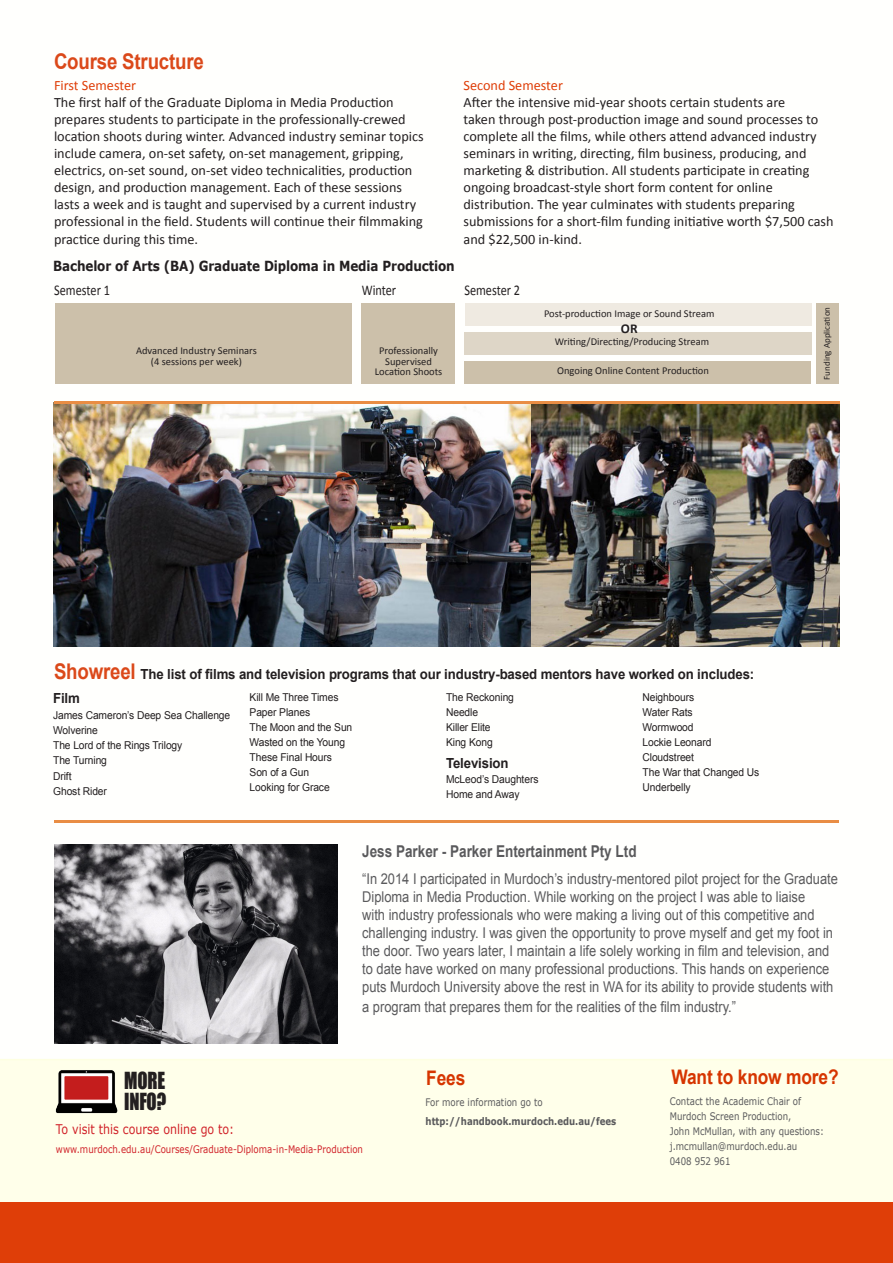
<style>
.page{position:relative;width:893px;height:1263px;background:#fff}
.page>*{position:absolute;margin:0;border:0;box-sizing:border-box;transform-origin:0 0}
.Side_bar_title{font:700 21.6px "Arial";letter-spacing:-.01em;color:#db491a;scale:.86 1}
.Side_bar_title-2{font:21.6px "Impact";letter-spacing:-.01em;color:#231f20;scale:.86 1}
.Side_bar_title-3{font:700 20.1px "Arial";letter-spacing:-.01em;color:#d63500;scale:.86 1}
.body{font:700 16.35px "Arial";color:#5a5a5c;scale:.83 1}
.body-2{font:14.85px/18px "Arial";color:#5a5a5c;scale:.87 1}
.body-3{font:14.85px "Calibri";color:#231f20;scale:.83 1}
.t1{font:14.25px/17.1px "Calibri";color:#231f20}
.t2{font:14.25px "Calibri";color:#df3e08}
.Side_bar_title-4{font:700 13.95px "Arial";letter-spacing:-.01em;color:#231f20;scale:.95 1}
.backcover_title{font:700 13.95px "Verdana";letter-spacing:-.01em;color:#231f20;scale:.86 1}
.side_bar_title1{font:700 13.95px "Arial";letter-spacing:-.01em;color:#231f20;scale:.95 1}
.t3{font:700 13.5px "Calibri";color:#231f20}
.body-4{font:13.35px "Verdana";color:#d1232a;scale:.83 1}
.side_bar_title1-2{font:10.8px "Arial";letter-spacing:-.01em;color:#231f20;scale:.95 1}
.t4{font:10.5px "Calibri";color:#231f20}
.body-5{font:10.35px "Verdana";color:#5a5a5c;scale:.83 1}
.body-6{font:10.35px "Verdana";color:#d1232a;scale:.83 1}
.body-7{font:700 10.35px "Verdana";color:#5a5a5c;scale:.83 1}
.t5{font:9px "Calibri";color:#231f20}
.s1{font-size:21.6px;color:#db491a}
</style>
<div class="page">
<div style="left:0;top:1059px;width:893px;height:143px;background:#ffffea"></div>
<img style="left:53px;top:1059px;width:66px;height:60px">
<div style="left:55px;top:303px;width:296px;height:80px;background:#ccc0aa"></div>
<div style="left:361px;top:303px;width:94px;height:80px;background:#ccc0aa"></div>
<div style="left:465px;top:303px;width:347px;height:22px;background:#efeae1"></div>
<div style="left:464px;top:332px;width:348px;height:23px;background:#ded6c7"></div>
<div style="left:464px;top:361px;width:347px;height:22px;background:#ccc0aa"></div>
<div style="left:816px;top:303px;width:23px;height:80px;background:#ccc0aa"></div>
<img style="left:54px;top:844px;width:283px;height:200px">
<img style="left:53px;top:403px;width:786px;height:244px">
<hr style="left:54px;top:820px;width:785px;height:2px;background:#e98d44">
<hr style="left:54px;top:402px;width:785px;height:2px;background:#e98d44">
<div style="left:0;top:1202px;width:893px;height:61px;background:#df3e08"></div>
<p class="Side_bar_title" style="left:54px;top:47px;width:176px">Course Structure</p>
<p class="t2" style="left:54px;top:76px;width:84px">First Semester</p>
<p class="t1" style="left:54px;top:94px;width:371px">The first half of the Graduate Diploma in Media Production prepares students to participate in the professionally-crewed location shoots during winter. Advanced industry seminar topics include camera, on-set safety, on-set management, gripping, electrics, on-set sound, on-set video technicalities, production design, and production management. Each of these sessions lasts a week and is taught and supervised by a current industry professional in the field. Students will continue their filmmaking practice during this time.</p>
<p class="backcover_title" style="left:53px;top:256px;width:469px">Bachelor of Arts (BA) Graduate Diploma in Media Production</p>
<p class="t2" style="left:463px;top:76px;width:101px">Second Semester</p>
<p class="t1" style="left:463px;top:94px;width:372px">After the intensive mid-year shoots certain students are<br>taken through post-production image and sound processes to complete all the films, while others attend advanced industry seminars in writing, directing, film business, producing, and marketing &amp; distribution. All students participate in creating ongoing broadcast-style short form content for online distribution. The year culminates with students preparing submissions for a short-film funding initiative worth $7,500 cash and $22,500 in-kind.</p>
<p class="body-3" style="left:362px;top:281px;width:43px">Winter</p>
<p class="body-3" style="left:54px;top:281px;width:69px">Semester 1</p>
<p class="body-3" style="left:464px;top:281px;width:69px">Semester 2</p>
<p class="t4" style="left:136px;top:344px;width:122px">Advanced Industry Seminars</p>
<p class="t4" style="left:151px;top:354px;width:92px">(4 sessions per week)</p>
<p class="t4" style="left:379px;top:344px;width:60px">Professionally</p>
<p class="t4" style="left:385px;top:354px;width:48px">Supervised</p>
<p class="t4" style="left:375px;top:365px;width:69px">Location Shoots</p>
<p class="t4" style="left:544px;top:306px;width:172px">Post-production Image or Sound Stream</p>
<p class="t3" style="left:621px;top:320px;width:18px">OR</p>
<p class="t4" style="left:555px;top:335px;width:156px">Writing/Directing/Producing Stream</p>
<p class="t4" style="left:557px;top:364px;width:153px">Ongoing Online Content Production</p>
<p class="t5" style="left:821px;top:380px;width:74px;rotate:-90deg">Funding Application</p>
<p class="Side_bar_title-4" style="left:54px;top:665px;width:739px"><span class="s1">Showreel</span> The list of films and television programs that our industry-based mentors have worked on includes:</p>
<p class="side_bar_title1" style="left:53px;top:689px;width:30px">Film</p>
<p class="side_bar_title1-2" style="left:53px;top:709px;width:188px">James Cameron’s Deep Sea Challenge</p>
<p class="side_bar_title1-2" style="left:53px;top:724px;width:49px">Wolverine</p>
<p class="side_bar_title1-2" style="left:53px;top:739px;width:138px">The Lord of the Rings Trilogy</p>
<p class="side_bar_title1-2" style="left:53px;top:754px;width:58px">The Turning</p>
<p class="side_bar_title1-2" style="left:53px;top:769px;width:21px">Drift</p>
<p class="side_bar_title1-2" style="left:53px;top:784px;width:58px">Ghost Rider</p>
<p class="side_bar_title1-2" style="left:250px;top:690px;width:95px">Kill Me Three Times</p>
<p class="side_bar_title1-2" style="left:250px;top:705px;width:65px">Paper Planes</p>
<p class="side_bar_title1-2" style="left:250px;top:720px;width:110px">The Moon and the Sun</p>
<p class="side_bar_title1-2" style="left:250px;top:735px;width:102px">Wasted on the Young</p>
<p class="side_bar_title1-2" style="left:250px;top:750px;width:88px">These Final Hours</p>
<p class="side_bar_title1-2" style="left:250px;top:765px;width:64px">Son of a Gun</p>
<p class="side_bar_title1-2" style="left:250px;top:780px;width:86px">Looking for Grace</p>
<p class="side_bar_title1-2" style="left:446px;top:690px;width:73px">The Reckoning</p>
<p class="side_bar_title1-2" style="left:446px;top:705px;width:35px">Needle</p>
<p class="side_bar_title1-2" style="left:446px;top:720px;width:48px">Killer Elite</p>
<p class="side_bar_title1-2" style="left:446px;top:735px;width:51px">King Kong</p>
<p class="side_bar_title1" style="left:446px;top:754px;width:67px">Television</p>
<p class="side_bar_title1-2" style="left:446px;top:772px;width:99px">McLeod’s Daughters</p>
<p class="side_bar_title1-2" style="left:446px;top:787px;width:79px">Home and Away</p>
<p class="side_bar_title1-2" style="left:642px;top:690px;width:56px">Neighbours</p>
<p class="side_bar_title1-2" style="left:642px;top:705px;width:54px">Water Rats</p>
<p class="side_bar_title1-2" style="left:642px;top:720px;width:55px">Wormwood</p>
<p class="side_bar_title1-2" style="left:642px;top:735px;width:74px">Lockie Leonard</p>
<p class="side_bar_title1-2" style="left:642px;top:750px;width:56px">Cloudstreet</p>
<p class="side_bar_title1-2" style="left:642px;top:765px;width:125px">The War that Changed Us</p>
<p class="side_bar_title1-2" style="left:642px;top:780px;width:52px">Underbelly</p>
<p class="body" style="left:362px;top:840px;width:332px">Jess Parker - Parker Entertainment Pty Ltd</p>
<p class="body-2" style="left:362px;top:870px;width:548px">“In 2014 I participated in Murdoch’s industry-mentored pilot project for the Graduate Diploma in Media Production. While working on the project I was able to liaise<br>with industry professionals who were making a living out of this competitive and challenging industry. I was given the opportunity to prove myself and get my foot in the door. Two years later, I maintain a life solely working in film and television, and to date have worked on many professional productions. This hands on experience puts Murdoch University above the rest in WA for its ability to provide students with</p>
<p class="body-2" style="left:362px;top:998px;width:431px">a program that prepares them for the realities of the film industry.”</p>
<p class="Side_bar_title-2" style="left:124px;top:1064px;width:49px">MORE</p>
<p class="Side_bar_title-2" style="left:124px;top:1085px;width:51px">INFO?</p>
<p class="body-4" style="left:56px;top:1119px;width:216px">To visit this course online go to:</p>
<p class="body-6" style="left:56px;top:1142px;width:371px">www.murdoch.edu.au/Courses/Graduate-Diploma-in-Media-Production</p>
<p class="Side_bar_title-3" style="left:426px;top:1064px;width:47px">Fees</p>
<p class="Side_bar_title-3" style="left:671px;top:1064px;width:196px">Want to know more?</p>
<p class="body-5" style="left:426px;top:1095px;width:143px">For more information go to</p>
<p class="body-7" style="left:426px;top:1114px;width:231px">http://handbook.murdoch.edu.au/fees</p>
<p class="body-5" style="left:670px;top:1094px;width:160px">Contact the Academic Chair of</p>
<p class="body-5" style="left:670px;top:1109px;width:148px">Murdoch Screen Production,</p>
<p class="body-5" style="left:670px;top:1124px;width:187px">John McMullan, with any questions:</p>
<p class="body-5" style="left:670px;top:1139px;width:155px">j.mcmullan@murdoch.edu.au</p>
<p class="body-5" style="left:670px;top:1154px;width:75px">0408 952 961</p>
</div>
